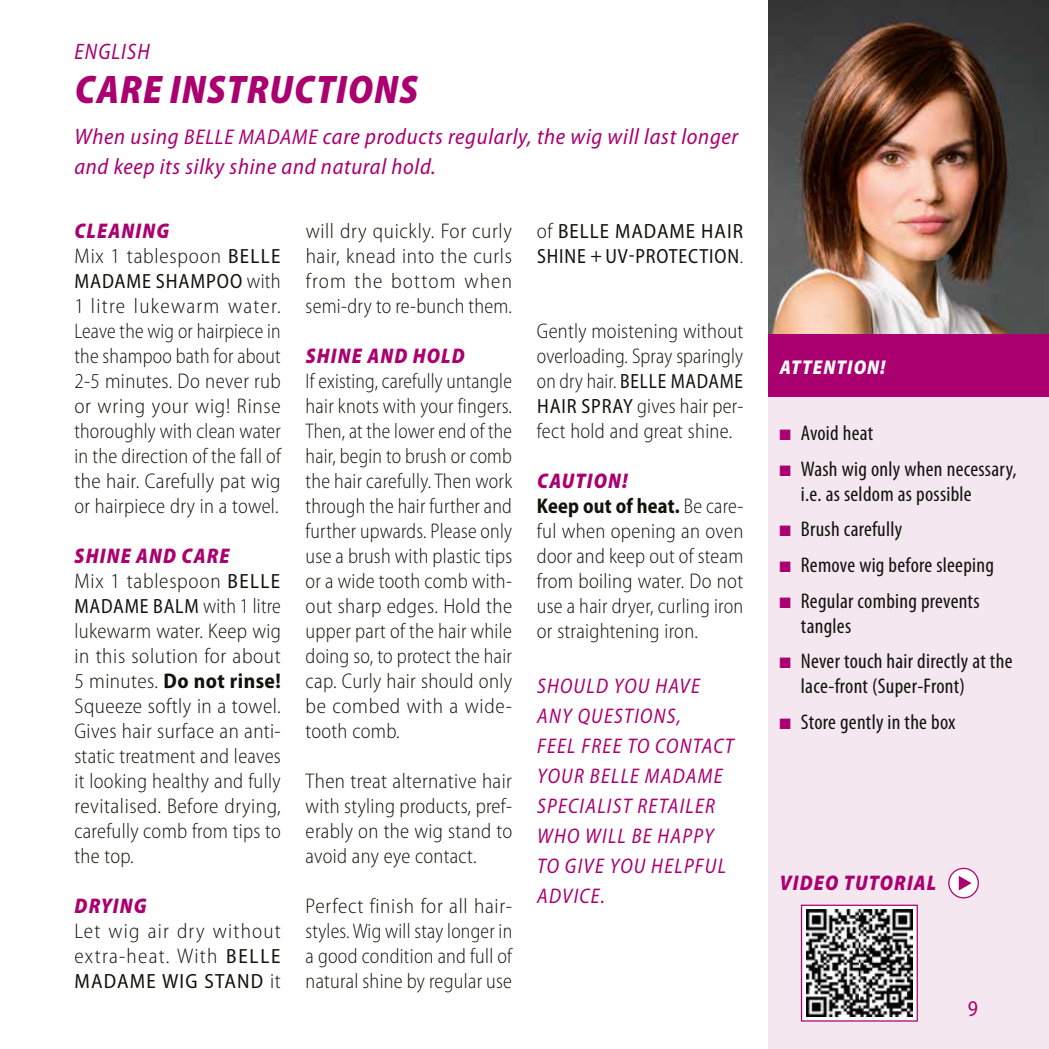
<style>
.page{position:relative;width:1049px;height:1049px;background:#fff}
.page>*{position:absolute;margin:0;border:0;box-sizing:border-box;transform-origin:0 0}
.t1{font:italic 900 semi-condensed 40px "Myriad Pro";letter-spacing:.03em;color:#aa0070;scale:.95 1}
.t2{font:italic semi-condensed 22.5px/30px "Myriad Pro";letter-spacing:.03em;color:#aa0070}
.t3{font:italic semi-condensed 22.5px "Myriad Pro";letter-spacing:.05em;color:#aa0070;scale:.95 1}
.t4{font:semi-condensed 22.5px "Myriad Pro";color:#aa0070;scale:.95 1}
.t5{font:300 semi-condensed 21.25px/25px "Myriad Pro";letter-spacing:.015em;color:#12120d;text-align:justify}
.t6{font:300 semi-condensed 21.25px/25px "Myriad Pro";letter-spacing:.015em;color:#12120d;text-align:justify;scale:.92 1}
.t7{font:condensed 21.25px/25px "Myriad Pro";letter-spacing:.015em;color:#12120d}
.t8{font:300 semi-condensed 21.25px/25px "Myriad Pro";letter-spacing:.015em;color:#12120d;scale:.93 1}
.t9{font:italic semi-condensed 21.25px/30px "Myriad Pro";letter-spacing:.065em;color:#aa0070;scale:.96 1}
.t10{font:300 semi-condensed 21.25px/25px "Myriad Pro";letter-spacing:.035em;color:#12120d}
.t11{font:300 semi-condensed 21.25px/25px "Myriad Pro";letter-spacing:.015em;color:#12120d;scale:.96 1}
.t12{font:300 semi-condensed 21.25px/25px "Myriad Pro";letter-spacing:.015em;color:#12120d;scale:.95 1}
.t13{font:300 semi-condensed 21.25px/25px "Myriad Pro";letter-spacing:.055em;color:#12120d}
.t14{font:italic 900 semi-condensed 21.25px "Myriad Pro";letter-spacing:.06em;color:#aa0070;scale:.95 1}
.t15{font:semi-condensed 20.5px/25px "Myriad Pro";letter-spacing:.04em;color:#12120d}
.t16{font:semi-condensed 20.5px "Myriad Pro";letter-spacing:.04em;color:#12120d;scale:.92 1}
.t17{font:semi-condensed 20.5px "Myriad Pro";letter-spacing:.04em;color:#12120d;scale:.94 1}
.t18{font:semi-condensed 20.5px "Myriad Pro";letter-spacing:.06em;color:#12120d}
.t19{font:italic 900 semi-condensed 20px "Myriad Pro";letter-spacing:.06em;color:#fff;scale:.95 1}
.s1{font-size:21.5px}
.s2{font-weight:900;font-style:italic;color:#aa0070}
.s3{font-weight:400;font-size:20.5px}
.s4{font-weight:300;font-size:21.25px}
.s5{font-weight:700}
.s6{color:#aa0070}
</style>
<div class="page">
<div style="left:768px;top:0;width:281px;height:1049px;background:#f5e7f0"></div>
<div style="left:768px;top:333px;width:281px;height:64px;background:#aa0070"></div>
<svg style="left:948px;top:868px;width:31px;height:30px"></svg>
<svg style="left:801px;top:904px;width:117px;height:117px"></svg>
<img style="left:768px;top:0;width:281px;height:333px">
<p class="t3" style="left:75px;top:38px;width:80px">ENGLISH</p>
<h1 class="t1" style="left:75px;top:63px;width:363px">CARE INSTRUCTIONS</h1>
<p class="t2" style="left:74px;top:122px;width:665px">When using <span class="s1">BELLE MADAME</span> care products regularly, the wig will last longer and keep its silky shine and natural hold.</p>
<p class="t10" style="left:74px;top:218px;width:208px"><span class="s2">CLEANING<br></span>Mix 1 tablespoon <span class="s3">BELLE</span></p>
<p class="t15" style="left:75px;top:268px;width:208px">MADAME SHAMPOO <span class="s4">with</span></p>
<p class="t5" style="left:74px;top:293px;width:208px">1 litre lukewarm water.<br>Leave the wig or hairpiece in the shampoo bath for about 2-5 minutes. Do never rub or wring your wig! Rinse thoroughly with clean water in the direction of the fall of the hair. Carefully pat wig or hairpiece dry in a towel.</p>
<p class="t10" style="left:74px;top:543px;width:207px"><span class="s2">SHINE AND CARE<br></span>Mix 1 tablespoon <span class="s3">BELLE</span></p>
<p class="t17" style="left:75px;top:593px;width:221px">MADAME BALM <span class="s4">with 1 litre</span></p>
<p class="t5" style="left:74px;top:618px;width:208px">lukewarm water. Keep wig in this solution for about 5 minutes. <span class="s5">Do not rinse!<br></span>Squeeze softly in a towel.<br>Gives hair surface an anti&shy;static treat ment and leaves it looking healthy and fully revitalised. Before drying, carefully comb from tips to the top.</p>
<p class="t14" style="left:75px;top:892px;width:77px">DRYING</p>
<p class="t13" style="left:74px;top:918px;width:208px">Let wig air dry without extra-heat. With <span class="s3">BELLE</span></p>
<p class="t18" style="left:75px;top:968px;width:208px">MADAME WIG STAND <span class="s4">it</span></p>
<p class="t5" style="left:306px;top:218px;width:208px">will dry quickly. For curly hair, knead into the curls from the bottom when semi-dry to re-bunch them.</p>
<p class="t14" style="left:306px;top:342px;width:169px">SHINE AND HOLD</p>
<p class="t6" style="left:306px;top:368px;width:226px">If existing, carefully untangle hair knots with your fingers.<br>Then, at the lower end of the hair, begin to brush or comb the hair carefully. Then work through the hair further and further upwards. Please only use a brush with plastic tips or a wide tooth comb with&shy;out sharp edges. Hold the upper part of the hair while doing so, to protect the hair cap. Curly hair should only be combed with a wide&shy;tooth comb.</p>
<p class="t5" style="left:306px;top:768px;width:208px">Then treat alternative hair with styling products, pref&shy;erably on the wig stand to avoid any eye contact.</p>
<p class="t5" style="left:306px;top:893px;width:208px">Perfect finish for all hair&shy;styles. Wig will stay longer in a good condition and full of natural shine by regular use</p>
<p class="t15" style="left:537px;top:218px;width:208px"><span class="s4">of</span> BELLE MADAME HAIR<br>SHINE + UV-PROTECTION<span class="s4">.</span></p>
<p class="t11" style="left:537px;top:318px;width:217px">Gently moistening without overloading. Spray sparingly</p>
<p class="t16" style="left:537px;top:368px;width:226px"><span class="s4">on dry hair.</span> BELLE MADAME</p>
<p class="t12" style="left:537px;top:393px;width:219px"><span class="s3">HAIR SPRAY</span> gives hair per&shy;fect hold and great shine.</p>
<p class="t8" style="left:537px;top:468px;width:224px"><span class="s2">CAUTION!<br></span><span class="s5">Keep out of heat.</span> Be care&shy;ful when opening an oven door and keep out of steam from boiling water. Do not use a hair dryer, curling iron or straightening iron.</p>
<p class="t9" style="left:537px;top:670px;width:206px">SHOULD YOU HAVE<br>ANY QUESTIONS,<br>FEEL FREE TO CONTACT<br>YOUR BELLE MADAME<br>SPECIALIST RETAILER<br>WHO WILL BE HAPPY<br>TO GIVE YOU HELPFUL<br>ADVICE.</p>
<p class="t19" style="left:780px;top:354px;width:113px">ATTENTION!</p>
<p class="t7" style="left:780px;top:420px;width:95px"><span class="s6">■</span> Avoid heat</p>
<p class="t7" style="left:801px;top:456px;width:217px;text-indent:-21px"><span class="s6">■</span> Wash wig only when necessary, i.e. as seldom as possible</p>
<p class="t7" style="left:780px;top:517px;width:124px"><span class="s6">■</span> Brush carefully</p>
<p class="t7" style="left:780px;top:552px;width:216px"><span class="s6">■</span> Remove wig before sleeping</p>
<p class="t7" style="left:801px;top:588px;width:180px;text-indent:-21px"><span class="s6">■</span> Regular combing prevents tangles</p>
<p class="t7" style="left:801px;top:648px;width:213px;text-indent:-21px"><span class="s6">■</span> Never touch hair directly at the lace-front (Super-Front)</p>
<p class="t7" style="left:780px;top:709px;width:177px"><span class="s6">■</span> Store gently in the box</p>
<p class="t14" style="left:780px;top:868px;width:166px">VIDEO TUTORIAL</p>
<p class="t4" style="left:968px;top:995px;width:12px">9</p>
</div>
